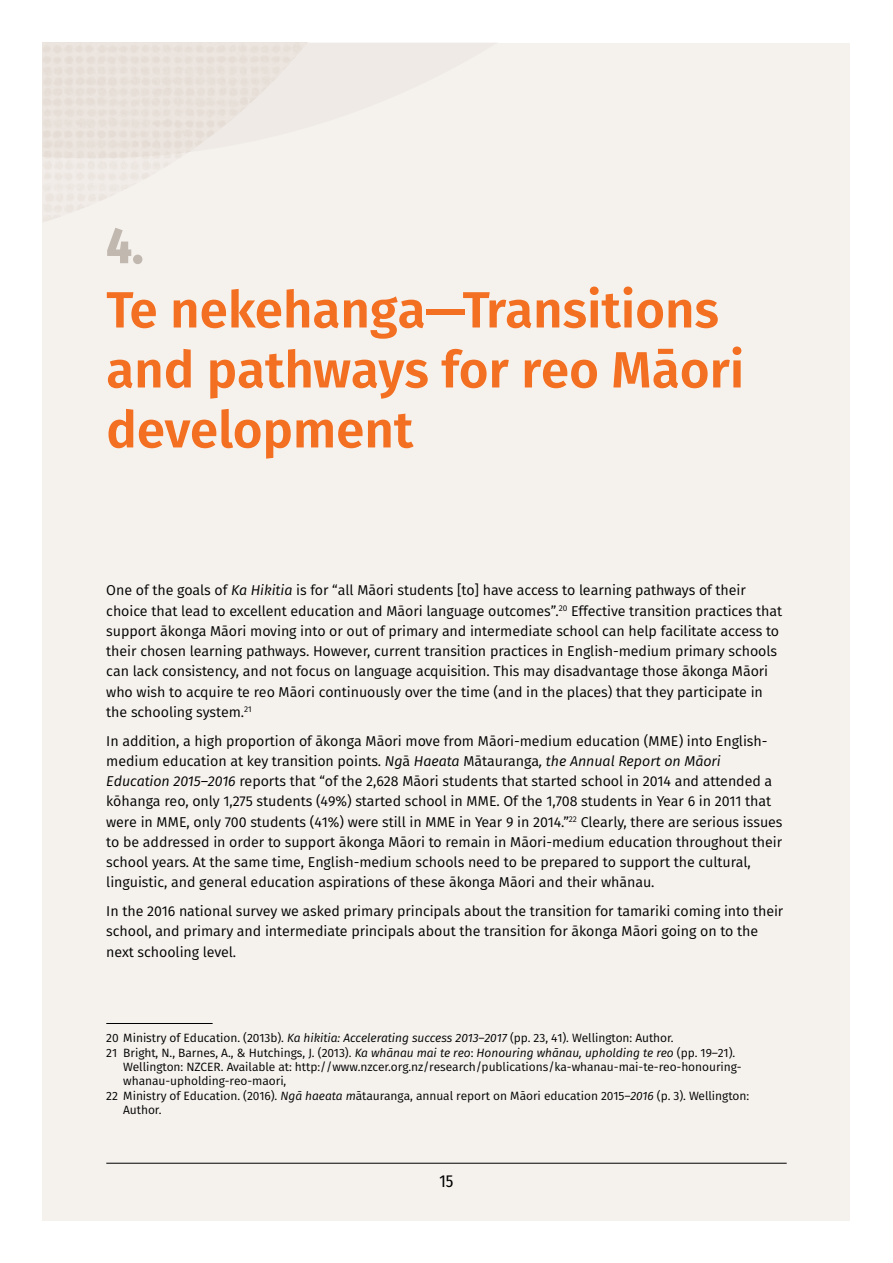
<style>
.page{position:relative;width:893px;height:1263px;background:#fff}
.page>*{position:absolute;margin:0;border:0;box-sizing:border-box;transform-origin:0 0}
.t1{font:600 51px/60px "Fira Sans";color:#f36f21}
.t2{font:800 51px "Fira Sans Condensed";color:#c1b8af}
.t3{font:17.25px "Fira Sans Condensed";color:#000}
.t4{font:14.25px/20.2px "Fira Sans";letter-spacing:-.005em;color:#000}
.t5{font:12px "Fira Sans";letter-spacing:-.005em;color:#000}
.s1{font-style:italic}
</style>
<div class="page">
<div style="left:43px;top:43px;width:807px;height:1177px;background:#f5f2ee"></div>
<svg style="left:43px;top:43px;width:265px;height:115px;fill:#ebe3de"></svg>
<hr style="left:106px;top:1163px;width:681px;height:1px;background:#000">
<hr style="left:106px;top:1023px;width:107px;height:1px;background:#000">
<h1 class="t2" style="left:106px;top:199px;width:39px">4.</h1>
<h1 class="t1" style="left:106px;top:277px;width:639px">Te nekehanga—Transitions and pathways for reo Māori development</h1>
<p class="t4" style="left:106px;top:580px;width:677px">One of the goals of <span class="s1">Ka Hikitia</span> is for “all Māori students [to] have access to learning pathways of their choice that lead to excellent education and Māori language outcomes”.<sup>20</sup> Effective transition practices that support ākonga Māori moving into or out of primary and intermediate school can help facilitate access to their chosen learning pathways. However, current transition practices in English-medium primary schools can lack consistency, and not focus on language acquisition. This may disadvantage those ākonga Māori who wish to acquire te reo Māori continuously over the time (and in the places) that they participate in the schooling system.<sup>21</sup></p>
<p class="t4" style="left:106px;top:730px;width:678px">In addition, a high proportion of ākonga Māori move from Māori-medium education (MME) into English&shy;medium education at key transition points. <span class="s1">Ng</span>ā <span class="s1">Haeata</span> Mātauranga<span class="s1">, the Annual Report on Māori Education 2015–2016</span> reports that “of the 2,628 Māori students that started school in 2014 and attended a kōhanga reo, only 1,275 students (49%) started school in MME. Of the 1,708 students in Year 6 in 2011 that were in MME, only 700 students (41%) were still in MME in Year 9 in 2014.”<sup>22</sup> Clearly, there are serious issues to be addressed in order to support ākonga Māori to remain in Māori-medium education throughout their school years. At the same time, English-medium schools need to be prepared to support the cultural, linguistic, and general education aspirations of these ākonga Māori and their whānau.</p>
<p class="t4" style="left:106px;top:901px;width:679px">In the 2016 national survey we asked primary principals about the transition for tamariki coming into their school, and primary and intermediate principals about the transition for ākonga Māori going on to the next schooling level.</p>
<p class="t5" style="left:106px;top:1029px;width:569px">20 Ministry of Education. (2013b). <span class="s1">Ka hikitia: Accelerating success 2013–2017</span> (pp. 23, 41)<span class="s1">.</span> Wellington: Author.</p>
<p class="t5" style="left:106px;top:1043px;width:630px">21 Bright, N., Barnes, A., &amp; Hutchings, J. (2013). <span class="s1">Ka whānau mai te reo</span>: <span class="s1">Honouring whānau, upholding te reo</span> (pp. 19–21).</p>
<p class="t5" style="left:123px;top:1058px;width:620px">Wellington: NZCER. Available at: http://www.nzcer.org.nz/research/publications/ka-whanau-mai-te-reo-honouring-</p>
<p class="t5" style="left:123px;top:1072px;width:165px">whanau-upholding-reo-maori,</p>
<p class="t5" style="left:106px;top:1086px;width:644px">22 Ministry of Education. (2016). <span class="s1">Ngā haeata m</span>ātauranga, annual report on Māori education 2015<span class="s1">–2016</span> (p. 3). Wellington:</p>
<p class="t5" style="left:123px;top:1101px;width:40px">Author.</p>
<p class="t3" style="left:439px;top:1165px;width:16px">15</p>
</div>
